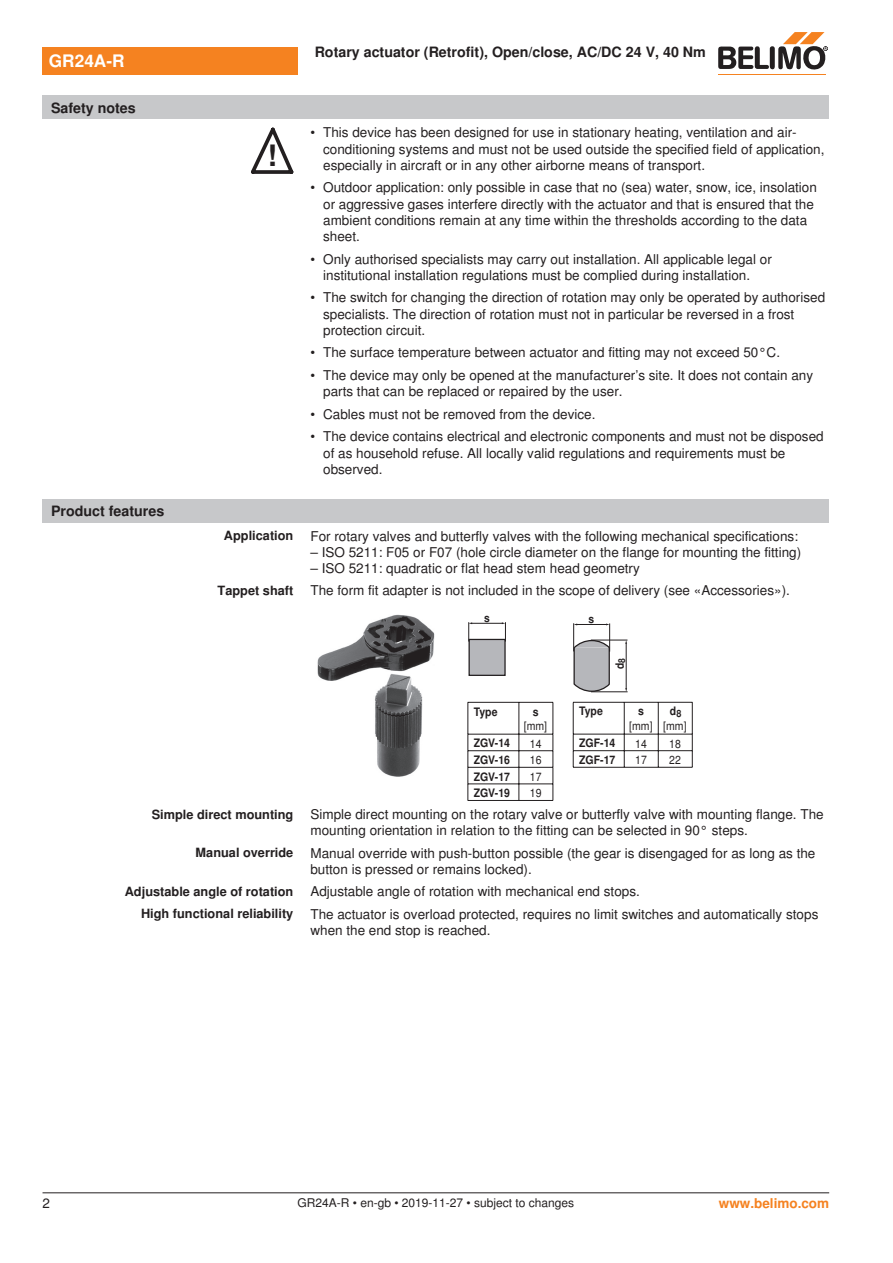
<style>
.page{position:relative;width:893px;height:1263px;background:#fff}
.page>*{position:absolute;margin:0;border:0;box-sizing:border-box;transform-origin:0 0}
.t1{font:700 29.55px "Nimbus Sans BEL";color:#231f20}
.t2{font:700 17.25px "Nimbus Sans BEL";color:#fff}
.t3{font:700 14.25px "Nimbus Sans BEL";color:#231f20}
.Bulletpoints_1_5mm_A{font:13.5px/16.2px "Nimbus Sans BEL";color:#231f20}
.Rechtsbündig_Footer{font:700 13.5px "Nimbus Sans BEL";color:#f58220}
.Rechtsbündig{font:700 12.75px "Nimbus Sans BEL";color:#231f20}
.Footer_EU_center{font:12px "Nimbus Sans BEL";color:#231f20}
.t4{font:700 11.7px "Nimbus Sans BEL";color:#231f20;scale:.9 1}
.t5{font:11.7px/14.4px "Nimbus Sans BEL";color:#231f20;text-align:center;scale:.9 1}
.t6{font:700 11.4px "Nimbus Sans BEL";color:#231f20;scale:.9 1}
.s1{font-weight:700}
</style>
<div class="page">
<svg style="left:251px;top:128px;width:42px;height:46px"></svg>
<div style="left:43px;top:499px;width:786px;height:23px;background:#c7c8ca"></div>
<div style="left:468px;top:639px;width:38px;height:37px;background:#b6b7bb;border:1px solid #231f20"></div>
<hr style="left:471px;top:623px;width:31px;height:1px;background:#231f20">
<svg style="left:502px;top:622px;width:4px;height:19px"></svg>
<svg style="left:468px;top:622px;width:4px;height:19px"></svg>
<div style="left:575px;top:648px;width:34px;height:36px;background:#b6b7bb"></div>
<svg style="left:573px;top:682px;width:37px;height:10px"></svg>
<hr style="left:573px;top:648px;width:2px;height:36px;background:#231f20">
<hr style="left:609px;top:647px;width:1px;height:37px;background:#231f20">
<hr style="left:591px;top:691px;width:37px;height:1px;background:#231f20">
<hr style="left:591px;top:640px;width:36px;height:1px;background:#231f20">
<hr style="left:626px;top:643px;width:1px;height:46px;background:#231f20">
<svg style="left:573px;top:623px;width:38px;height:29px"></svg>
<hr style="left:468px;top:702px;width:51px;height:1px;background:#231f20">
<hr style="left:468px;top:702px;width:1px;height:32px;background:#231f20">
<hr style="left:519px;top:702px;width:34px;height:1px;background:#231f20">
<hr style="left:519px;top:702px;width:1px;height:32px;background:#231f20">
<hr style="left:553px;top:702px;width:1px;height:32px;background:#231f20">
<hr style="left:468px;top:734px;width:51px;height:1px;background:#231f20">
<hr style="left:519px;top:734px;width:34px;height:1px;background:#231f20">
<hr style="left:468px;top:750px;width:51px;height:1px;background:#231f20">
<hr style="left:519px;top:750px;width:34px;height:1px;background:#231f20">
<hr style="left:468px;top:767px;width:51px;height:1px;background:#231f20">
<hr style="left:519px;top:767px;width:34px;height:1px;background:#231f20">
<hr style="left:468px;top:784px;width:51px;height:1px;background:#231f20">
<svg style="left:468px;top:734px;width:1px;height:66px"></svg>
<hr style="left:519px;top:784px;width:34px;height:1px;background:#231f20">
<svg style="left:519px;top:734px;width:1px;height:66px"></svg>
<svg style="left:553px;top:734px;width:1px;height:66px"></svg>
<hr style="left:468px;top:800px;width:51px;height:1px;background:#231f20">
<hr style="left:519px;top:800px;width:34px;height:1px;background:#231f20">
<hr style="left:573px;top:702px;width:51px;height:1px;background:#231f20">
<hr style="left:573px;top:702px;width:1px;height:32px;background:#231f20">
<hr style="left:624px;top:702px;width:34px;height:1px;background:#231f20">
<hr style="left:624px;top:702px;width:1px;height:32px;background:#231f20">
<hr style="left:658px;top:702px;width:34px;height:1px;background:#231f20">
<hr style="left:658px;top:702px;width:1px;height:32px;background:#231f20">
<hr style="left:692px;top:702px;width:1px;height:32px;background:#231f20">
<hr style="left:573px;top:734px;width:51px;height:1px;background:#231f20">
<hr style="left:624px;top:734px;width:34px;height:1px;background:#231f20">
<hr style="left:658px;top:734px;width:34px;height:1px;background:#231f20">
<hr style="left:573px;top:750px;width:51px;height:1px;background:#231f20">
<svg style="left:573px;top:735px;width:1px;height:32px"></svg>
<hr style="left:624px;top:750px;width:34px;height:1px;background:#231f20">
<svg style="left:624px;top:735px;width:1px;height:32px"></svg>
<hr style="left:658px;top:750px;width:34px;height:1px;background:#231f20">
<svg style="left:658px;top:735px;width:1px;height:32px"></svg>
<svg style="left:692px;top:734px;width:1px;height:33px"></svg>
<hr style="left:573px;top:767px;width:51px;height:1px;background:#231f20">
<hr style="left:624px;top:767px;width:34px;height:1px;background:#231f20">
<hr style="left:658px;top:767px;width:34px;height:1px;background:#231f20">
<img style="left:317px;top:615px;width:118px;height:65px">
<img style="left:373px;top:672px;width:51px;height:105px">
<div style="left:43px;top:47px;width:255px;height:27px;background:#f58220"></div>
<hr style="left:718px;top:74px;width:107px;height:1px;background:#f58220">
<svg style="left:718px;top:32px;width:110px;height:38px"></svg>
<div style="left:43px;top:96px;width:786px;height:23px;background:#c7c8ca"></div>
<hr style="left:43px;top:1192px;width:786px;height:1px;background:#231f20">
<p class="t2" style="left:49px;top:51px;width:77px">GR24A-R</p>
<p class="t3" style="left:51px;top:99px;width:86px">Safety notes</p>
<p class="t3" style="left:51px;top:502px;width:115px">Product features</p>
<p class="t1" style="left:267px;top:138px;width:11px">!</p>
<p class="t3" style="left:315px;top:44px;width:393px">Rotary actuator (Retrofit), Open/close, AC/DC 24 V, 40 Nm</p>
<p class="Bulletpoints_1_5mm_A" style="left:323px;top:125px;width:503px;text-indent:-13px">• This device has been designed for use in stationary heating, ventilation and air&shy;conditioning systems and must not be used outside the specified field of application, especially in aircraft or in any other airborne means of transport.</p>
<p class="Bulletpoints_1_5mm_A" style="left:323px;top:180px;width:495px;text-indent:-13px">• Outdoor application: only possible in case that no (sea) water, snow, ice, insolation or aggressive gases interfere directly with the actuator and that is ensured that the ambient conditions remain at any time within the thresholds according to the data sheet.</p>
<p class="Bulletpoints_1_5mm_A" style="left:323px;top:251px;width:450px;text-indent:-13px">• Only authorised specialists may carry out installation. All applicable legal or institutional installation regulations must be complied during installation.</p>
<p class="Bulletpoints_1_5mm_A" style="left:323px;top:290px;width:503px;text-indent:-13px">• The switch for changing the direction of rotation may only be operated by authorised specialists. The direction of rotation must not in particular be reversed in a frost protection circuit.</p>
<p class="Bulletpoints_1_5mm_A" style="left:310px;top:345px;width:471px">• The surface temperature between actuator and fitting may not exceed 50°C.</p>
<p class="Bulletpoints_1_5mm_A" style="left:323px;top:367px;width:491px;text-indent:-13px">• The device may only be opened at the manufacturer’s site. It does not contain any parts that can be replaced or repaired by the user.</p>
<p class="Bulletpoints_1_5mm_A" style="left:310px;top:406px;width:287px">• Cables must not be removed from the device.</p>
<p class="Bulletpoints_1_5mm_A" style="left:323px;top:429px;width:502px;text-indent:-13px">• The device contains electrical and electronic components and must not be disposed of as household refuse. All locally valid regulations and requirements must be observed.</p>
<p class="Rechtsbündig" style="left:224px;top:528px;width:71px">Application</p>
<p class="Bulletpoints_1_5mm_A" style="left:310px;top:528px;width:489px">For rotary valves and butterfly valves with the following mechanical specifications:</p>
<p class="Bulletpoints_1_5mm_A" style="left:310px;top:544px;width:492px">– ISO 5211: F05 or F07 (hole circle diameter on the flange for mounting the fitting)</p>
<p class="Bulletpoints_1_5mm_A" style="left:310px;top:560px;width:331px">– ISO 5211: quadratic or flat head stem head geometry</p>
<p class="Rechtsbündig" style="left:218px;top:583px;width:77px">Tappet shaft</p>
<p class="Bulletpoints_1_5mm_A" style="left:310px;top:583px;width:481px">The form fit adapter is not included in the scope of delivery (see «Accessories»).</p>
<p class="t6" style="left:484px;top:613px;width:8px">s</p>
<p class="t6" style="left:588px;top:614px;width:8px">s</p>
<p class="t6" style="left:615px;top:669px;width:14px;rotate:-90deg">d<sub>8</sub></p>
<p class="t4" style="left:474px;top:707px;width:28px">Type</p>
<p class="t5" style="left:524px;top:705px;width:27px"><span class="s1">s </span>[mm]</p>
<p class="t4" style="left:474px;top:739px;width:42px">ZGV-14</p>
<p class="t5" style="left:530px;top:737px;width:14px">14</p>
<p class="t4" style="left:474px;top:755px;width:42px">ZGV-16</p>
<p class="t5" style="left:530px;top:754px;width:14px">16</p>
<p class="t4" style="left:474px;top:772px;width:42px">ZGV-17</p>
<p class="t5" style="left:530px;top:770px;width:14px">17</p>
<p class="t4" style="left:474px;top:788px;width:42px">ZGV-19</p>
<p class="t5" style="left:530px;top:787px;width:14px">19</p>
<p class="t4" style="left:579px;top:707px;width:28px">Type</p>
<p class="t5" style="left:629px;top:705px;width:27px"><span class="s1">s </span>[mm]</p>
<p class="t5" style="left:663px;top:705px;width:27px"><span class="s1">d</span><sub>8 </sub>[mm]</p>
<p class="t4" style="left:579px;top:739px;width:42px">ZGF-14</p>
<p class="t5" style="left:635px;top:737px;width:14px">14</p>
<p class="t5" style="left:669px;top:737px;width:14px">18</p>
<p class="t4" style="left:579px;top:755px;width:42px">ZGF-17</p>
<p class="t5" style="left:635px;top:754px;width:14px">17</p>
<p class="t5" style="left:669px;top:754px;width:14px">22</p>
<p class="Rechtsbündig" style="left:152px;top:806px;width:143px">Simple direct mounting</p>
<p class="Bulletpoints_1_5mm_A" style="left:310px;top:807px;width:515px">Simple direct mounting on the rotary valve or butterfly valve with mounting flange. The mounting orientation in relation to the fitting can be selected in 90° steps.</p>
<p class="Rechtsbündig" style="left:196px;top:845px;width:99px">Manual override</p>
<p class="Bulletpoints_1_5mm_A" style="left:310px;top:845px;width:506px">Manual override with push-button possible (the gear is disengaged for as long as the button is pressed or remains locked).</p>
<p class="Rechtsbündig" style="left:125px;top:884px;width:170px">Adjustable angle of rotation</p>
<p class="Bulletpoints_1_5mm_A" style="left:310px;top:884px;width:331px">Adjustable angle of rotation with mechanical end stops.</p>
<p class="Rechtsbündig" style="left:141px;top:906px;width:154px">High functional reliability</p>
<p class="Bulletpoints_1_5mm_A" style="left:310px;top:906px;width:509px">The actuator is overload protected, requires no limit switches and automatically stops when the end stop is reached.</p>
<p class="Bulletpoints_1_5mm_A" style="left:43px;top:1196px;width:9px">2</p>
<p class="Footer_EU_center" style="left:297px;top:1196px;width:278px">GR24A-R • en-gb • 2019-11-27 • subject to changes</p>
<p class="Rechtsbündig_Footer" style="left:719px;top:1195px;width:112px">www.belimo.com</p>
</div>
